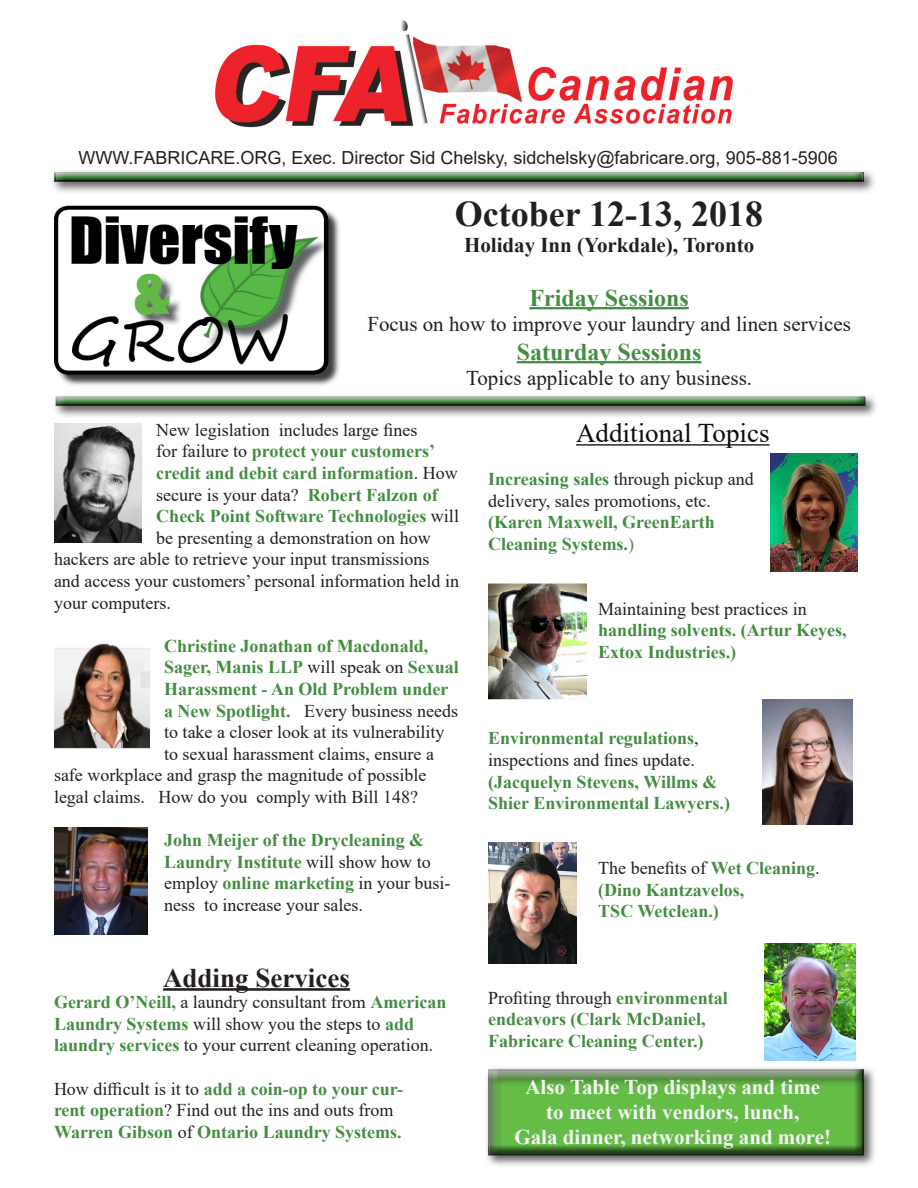
<style>
.page{position:relative;width:918px;height:1188px;background:#fff}
.page>*{position:absolute;margin:0;border:0;box-sizing:border-box;transform-origin:0 0}
.t1{font:700 36px "Times New Roman";color:#231f20}
.t2{font:27px "Times New Roman";color:#0c0e0d}
.t3{font:700 27px "Times New Roman";color:#231f20}
.t4{font:700 24px "Times New Roman";color:#438d41}
.t5{font:700 21px "Times New Roman";color:#f5f7f7}
.t6{font:21px "Times New Roman";color:#231f20}
.t7{font:700 21px "Times New Roman";color:#231f20}
.t8{font:700 18px/21.6px "Times New Roman";color:#438d41}
.t9{font:18px/21.6px "Times New Roman";color:#231f20}
.t10{font:18px "Arial";color:#231f20}
.s1{font-weight:400;color:#231f20}
.s2{font-weight:700;color:#438d41}
.s3{font-weight:400}
</style>
<div class="page">
<div style="left:485px;top:1066px;width:392px;height:102px;background:#231f20;opacity:.75"></div>
<div style="left:486px;top:1066px;width:380px;height:86px;background:#f5f5f5"></div>
<div style="left:486px;top:1069px;width:380px;height:87px;background:#231f20;opacity:.75"></div>
<img style="left:215px;top:20px;width:518px;height:108px">
<img style="left:54px;top:205px;width:286px;height:181px">
<div style="left:51px;top:169px;width:826px;height:26px;background:#231f20;opacity:.75"></div>
<div style="left:52px;top:171px;width:814px;height:9px;background:#eee"></div>
<div style="left:52px;top:172px;width:814px;height:12px;background:#231f20;opacity:.75"></div>
<hr style="left:529px;top:307px;width:160px;height:2px;background:#438d41">
<hr style="left:517px;top:361px;width:184px;height:2px;background:#438d41">
<hr style="left:163px;top:988px;width:187px;height:3px;background:#231f20">
<hr style="left:576px;top:444px;width:194px;height:2px;background:#0c0e0d">
<img style="left:54px;top:643px;width:95px;height:105px">
<img style="left:488px;top:842px;width:89px;height:122px">
<img style="left:54px;top:827px;width:93px;height:107px">
<img style="left:762px;top:700px;width:91px;height:125px">
<img style="left:771px;top:453px;width:86px;height:119px">
<img style="left:54px;top:423px;width:87px;height:119px">
<img style="left:488px;top:583px;width:99px;height:117px">
<img style="left:764px;top:944px;width:91px;height:117px">
<div style="left:52px;top:393px;width:826px;height:26px;background:#231f20;opacity:.75"></div>
<div style="left:54px;top:395px;width:813px;height:9px;background:#f5f5f5"></div>
<div style="left:54px;top:396px;width:813px;height:13px;background:#231f20;opacity:.75"></div>
<p class="t10" style="left:79px;top:146px;width:761px">WWW.FABRICARE.ORG, Exec. Director Sid Chelsky, sidchelsky@fabricare.org, 905-881-5906</p>
<p class="t1" style="left:455px;top:188px;width:310px">October 12-13, 2018</p>
<p class="t7" style="left:464px;top:229px;width:292px">Holiday Inn (Yorkdale), Toronto</p>
<p class="t4" style="left:529px;top:280px;width:161px">Friday Sessions</p>
<p class="t6" style="left:367px;top:309px;width:485px">Focus on how to improve your laundry and linen services</p>
<p class="t4" style="left:517px;top:334px;width:186px">Saturday Sessions</p>
<p class="t6" style="left:466px;top:363px;width:288px">Topics applicable to any business.</p>
<p class="t9" style="left:156px;top:418px;width:263px">New legislation includes large fines</p>
<p class="t8" style="left:156px;top:440px;width:280px"><span class="s1">for failure to</span> protect your customers’</p>
<p class="t8" style="left:156px;top:462px;width:303px">credit and debit card information<span class="s1">. How</span></p>
<p class="t9" style="left:156px;top:483px;width:283px">secure is your data? <span class="s2">Robert Falzon of</span></p>
<p class="t8" style="left:156px;top:505px;width:304px">Check Point Software Technologies <span class="s1">will</span></p>
<p class="t9" style="left:156px;top:526px;width:276px">be presenting a demonstration on how</p>
<p class="t9" style="left:54px;top:548px;width:377px">hackers are able to retrieve your input transmissions</p>
<p class="t9" style="left:54px;top:570px;width:407px">and access your customers’ personal information held in</p>
<p class="t9" style="left:54px;top:591px;width:118px">your computers.</p>
<p class="t8" style="left:164px;top:634px;width:266px">Christine Jonathan of Macdonald,</p>
<p class="t8" style="left:164px;top:656px;width:296px">Sager, Manis LLP <span class="s1">will speak on</span> Sexual</p>
<p class="t8" style="left:164px;top:678px;width:286px">Harassment - An Old Problem under</p>
<p class="t9" style="left:164px;top:699px;width:295px"><span class="s2">a New Spotlight.</span> Every business needs</p>
<p class="t9" style="left:164px;top:721px;width:282px">to take a closer look at its vulnerability</p>
<p class="t9" style="left:164px;top:742px;width:271px">to sexual harassment claims, ensure a</p>
<p class="t9" style="left:54px;top:764px;width:374px">safe workplace and grasp the magnitude of possible</p>
<p class="t9" style="left:54px;top:786px;width:365px">legal claims. How do you comply with Bill 148?</p>
<p class="t8" style="left:164px;top:829px;width:288px">John Meijer of the Drycleaning &amp; Laundry Institute <span class="s1">will show how to employ</span> online marketing <span class="s1">in your busi&shy;ness to increase your sales.</span></p>
<p class="t2" style="left:576px;top:414px;width:195px">Additional Topics</p>
<p class="t9" style="left:488px;top:468px;width:267px"><span class="s2">Increasing sales</span> through pickup and delivery, sales promotions, etc.</p>
<p class="t8" style="left:488px;top:511px;width:228px">(Karen Maxwell, GreenEarth<br>Cleaning Systems.<span class="s3">)</span></p>
<p class="t8" style="left:598px;top:597px;width:250px"><span class="s1">Maintaining best practices in </span>handling solvents. (Artur Keyes,<br>Extox Industries.)</p>
<p class="t8" style="left:488px;top:727px;width:243px">Environmental regulations<span class="s1">, inspections and fines update. </span>(Jacquelyn Stevens, Willms &amp;<br>Shier Environmental Lawyers.)</p>
<p class="t8" style="left:598px;top:857px;width:223px"><span class="s1">The benefits of</span> Wet Cleaning<span class="s1">. </span>(Dino Kantzavelos,</p>
<p class="t8" style="left:598px;top:900px;width:122px">TSC Wetclean.)</p>
<p class="t3" style="left:163px;top:958px;width:188px">Adding Services</p>
<p class="t9" style="left:54px;top:991px;width:394px"><span class="s2">Gerard O’Neill,</span> a laundry consultant from <span class="s2">American<br>Laundry Systems</span> will show you the steps to <span class="s2">add</span></p>
<p class="t9" style="left:54px;top:1034px;width:381px"><span class="s2">laundry services</span> to your current cleaning operation.</p>
<p class="t8" style="left:54px;top:1077px;width:351px"><span class="s1">How difficult is it to</span> add a coin-op to your cur&shy;rent operation<span class="s1">? Find out the ins and outs from<br></span>Warren Gibson <span class="s1">of</span> Ontario Laundry Systems.</p>
<p class="t9" style="left:488px;top:986px;width:241px">Profiting through <span class="s2">environmental</span></p>
<p class="t8" style="left:488px;top:1008px;width:219px">endeavors (Clark McDaniel,<br>Fabricare Cleaning Center.)</p>
<p class="t5" style="left:525px;top:1071px;width:296px">Also Table Top displays and time</p>
<p class="t5" style="left:546px;top:1097px;width:255px">to meet with vendors, lunch,</p>
<p class="t5" style="left:514px;top:1122px;width:318px">Gala dinner, networking and more!</p>
</div>
